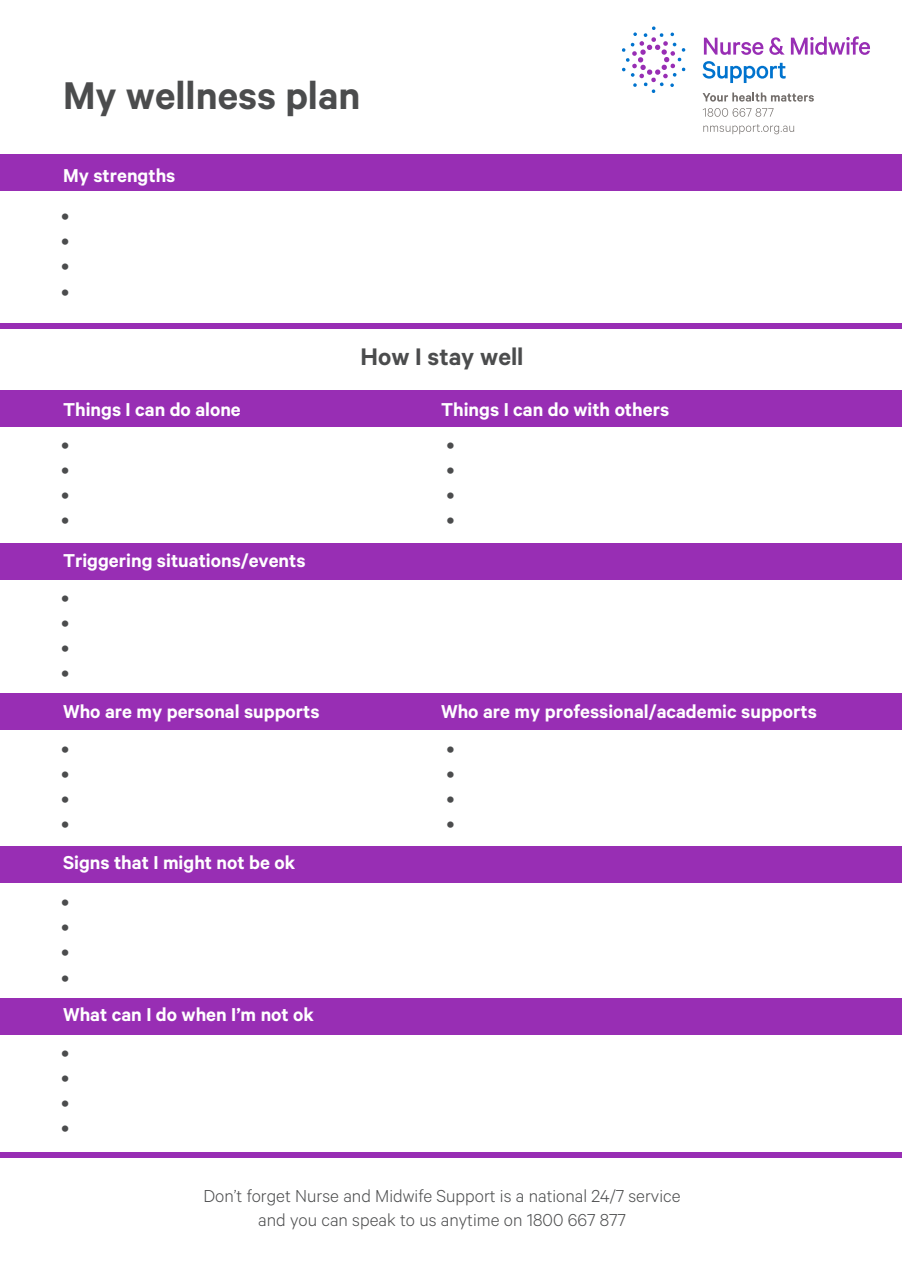
<style>
.page{position:relative;width:902px;height:1272px;background:#fff}
.page>*{position:absolute;margin:0;border:0;box-sizing:border-box;transform-origin:0 0}
.t1{font:600 43.5px "Calibre";color:#4b4c4d}
.t2{font:600 27px "Calibre";color:#4b4c4d}
.t3{font:600 21px "Calibre";color:#fff}
.t4{font:21px/25.2px "Monotype Corsiva";color:#4b4c4d;text-align:justify}
.t5{font:300 19.5px/23.4px "Calibre";color:#4b4c4d;text-align:center}
</style>
<div class="page">
<div style="left:0;top:999px;width:902px;height:36px;background:#982eb4"></div>
<div style="left:0;top:846px;width:901px;height:36px;background:#982eb4"></div>
<div style="left:0;top:694px;width:902px;height:36px;background:#982eb4"></div>
<div style="left:0;top:544px;width:902px;height:36px;background:#982eb4"></div>
<div style="left:0;top:390px;width:902px;height:36px;background:#982eb4"></div>
<div style="left:0;top:154px;width:902px;height:36px;background:#982eb4"></div>
<div style="left:0;top:323px;width:902px;height:6px;background:#982eb4"></div>
<div style="left:0;top:1152px;width:902px;height:5px;background:#982eb4"></div>
<svg style="left:704px;top:38px;width:59px;height:17px"></svg>
<svg style="left:769px;top:37px;width:16px;height:18px"></svg>
<svg style="left:791px;top:36px;width:79px;height:19px"></svg>
<svg style="left:703px;top:61px;width:83px;height:22px"></svg>
<svg style="left:622px;top:26px;width:64px;height:67px"></svg>
<svg style="left:703px;top:93px;width:111px;height:9px"></svg>
<svg style="left:703px;top:108px;width:71px;height:9px"></svg>
<svg style="left:703px;top:124px;width:91px;height:10px"></svg>
<h1 class="t1" style="left:63px;top:69px;width:299px">My wellness plan</h1>
<p class="t3" style="left:63px;top:163px;width:114px">My strengths</p>
<p class="t4" style="left:57px;top:204px;width:14px">• • • •</p>
<p class="t2" style="left:361px;top:341px;width:164px">How I stay well</p>
<p class="t3" style="left:63px;top:397px;width:179px">Things I can do alone</p>
<p class="t3" style="left:441px;top:397px;width:230px">Things I can do with others</p>
<p class="t4" style="left:57px;top:432px;width:14px">• • • •</p>
<p class="t3" style="left:63px;top:548px;width:244px">Triggering situations/events</p>
<p class="t4" style="left:57px;top:585px;width:14px">• • • •</p>
<p class="t4" style="left:442px;top:432px;width:14px">• • • •</p>
<p class="t3" style="left:63px;top:699px;width:258px">Who are my personal supports</p>
<p class="t3" style="left:441px;top:699px;width:377px">Who are my professional/academic supports</p>
<p class="t4" style="left:57px;top:736px;width:14px">• • • •</p>
<p class="t4" style="left:442px;top:736px;width:14px">• • • •</p>
<p class="t3" style="left:63px;top:850px;width:234px">Signs that I might not be ok</p>
<p class="t4" style="left:57px;top:890px;width:14px">• • • •</p>
<p class="t3" style="left:63px;top:1001px;width:252px">What can I do when I’m not ok</p>
<p class="t4" style="left:57px;top:1040px;width:14px">• • • •</p>
<p class="t5" style="left:203px;top:1184px;width:479px">Don’t forget Nurse and Midwife Support is a national 24/7 service and you can speak to us anytime on 1800 667 877</p>
</div>
